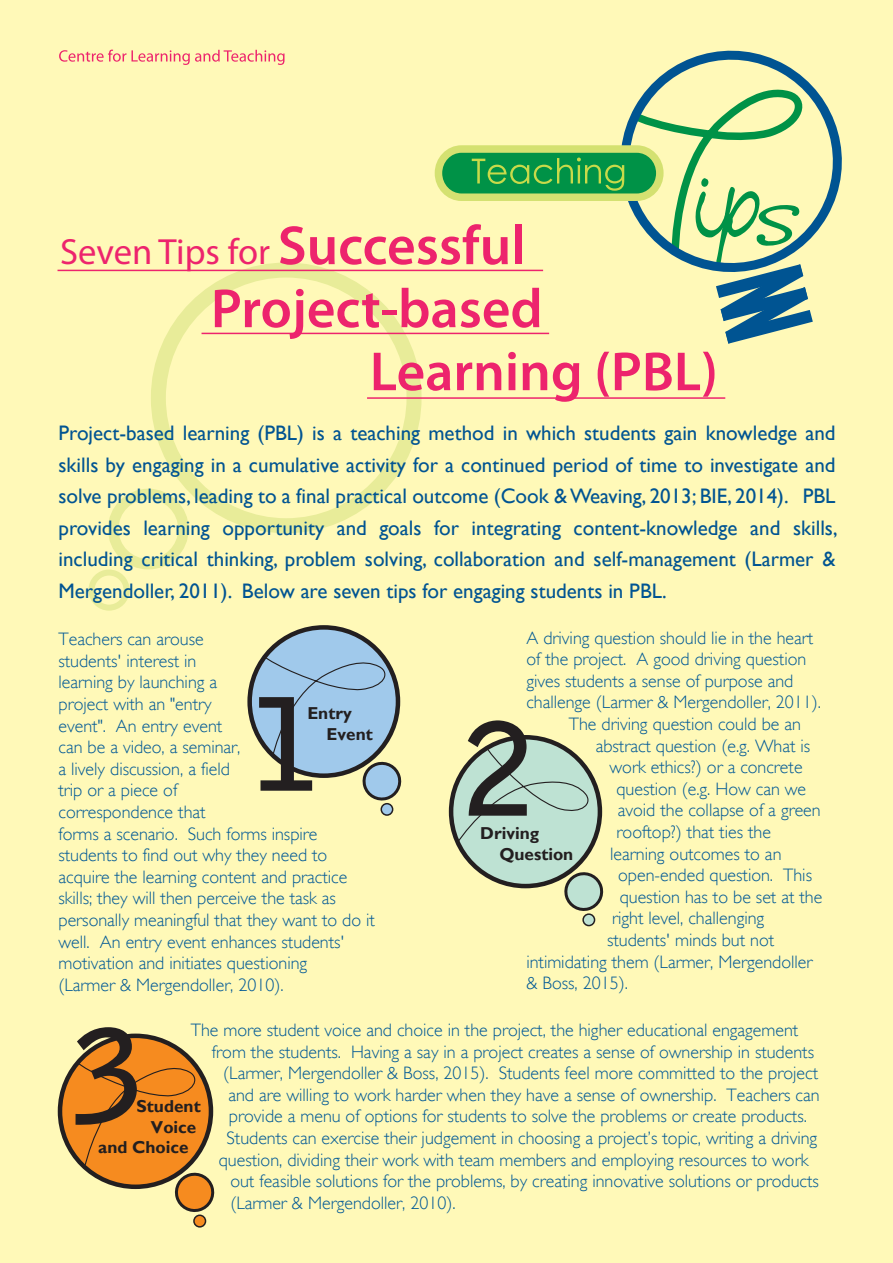
<style>
.page{position:relative;width:893px;height:1263px;background:#fff9b8}
.page>*{position:absolute;margin:0;border:0;box-sizing:border-box;transform-origin:0 0}
.t1{font:700 127.5px "Bell Gothic Std";color:#231f20}
.t2{font:600 55.5px/63px "Myriad Pro";color:#ed246d}
.t3{font:36.6px "Myriad Pro";color:#ed246d}
.t4{font:21px/31.5px "Gill Sans";color:#005492;text-align:justify}
.t5{font:300 18px/21.6px "Gill Sans";color:#005996}
.t6{font:700 17.25px/20.7px "Gill Sans";color:#231f20}
.s1{font-weight:600;font-size:55.5px}
</style>
<div class="page">
<svg style="left:657px;top:50px;width:185px;height:186px"></svg>
<div style="left:438px;top:149px;width:222px;height:48px;background:#009247;border-radius:24px"></div>
<div style="left:435px;top:145px;width:229px;height:56px;border:8px solid #d4e171;border-radius:24px"></div>
<svg style="left:472px;top:79px;width:341px;height:265px"></svg>
<div style="left:151px;top:262px;width:271px;height:271px;border:15px solid #e8ec99;border-radius:50%"></div>
<div style="left:108px;top:489px;width:81px;height:80px;border:10px solid #e8ec99;border-radius:50%"></div>
<div style="left:89px;top:569px;width:41px;height:42px;border:6px solid #e8ec99;border-radius:50%"></div>
<svg style="left:59px;top:50px;width:226px;height:15px"></svg>
<hr style="left:58px;top:270px;width:485px;height:1px;background:#ed246d">
<hr style="left:202px;top:333px;width:347px;height:1px;background:#ed246d">
<hr style="left:367px;top:397px;width:358px;height:2px;background:#ed246d">
<svg style="left:250px;top:627px;width:148px;height:149px;background:#8badca"></svg>
<div style="left:381px;top:804px;width:12px;height:11px;background:#a0c9eb;border-radius:50%"></div>
<div style="left:381px;top:803px;width:12px;height:13px;border:2px solid #231f20;border-radius:50%"></div>
<svg style="left:263px;top:656px;width:139px;height:149px"></svg>
<div style="left:451px;top:737px;width:149px;height:149px;background:#bee2d3;border-radius:50%"></div>
<div style="left:449px;top:735px;width:153px;height:153px;border:4px solid #231f20;border-radius:50%"></div>
<svg style="left:560px;top:868px;width:44px;height:43px"></svg>
<div style="left:583px;top:914px;width:12px;height:11px;background:#bee2d3;border-radius:50%"></div>
<div style="left:582px;top:913px;width:13px;height:13px;border:2px solid #231f20;border-radius:50%"></div>
<svg style="left:456px;top:746px;width:137px;height:98px"></svg>
<svg style="left:60px;top:1036px;width:151px;height:151px;background:#d57a1f"></svg>
<div style="left:194px;top:1215px;width:12px;height:12px;background:#f68b1f;border-radius:50%"></div>
<div style="left:193px;top:1214px;width:13px;height:13px;border:2px solid #231f20;border-radius:50%"></div>
<svg style="left:77px;top:1062px;width:138px;height:154px"></svg>
<h3 class="t3" style="left:60px;top:229px;width:467px">Seven Tips for <span class="s1">Successful</span></h3>
<h2 class="t2" style="left:370px;top:276px;width:350px;text-indent:-159px">Project-based<br>Learning (PBL)</h2>
<p class="t4" style="left:58px;top:418px;width:781px">Project-based learning (PBL) is a teaching method in which students gain knowledge and skills by engaging in a cumulative activity for a continued period of time to investigate and solve problems, leading to a final practical outcome (Cook &amp; Weaving, 2013; BIE, 2014). PBL provides learning opportunity and goals for integrating content-knowledge and skills, including critical thinking, problem solving, collaboration and self-management (Larmer &amp; Mergendoller, 2011). Below are seven tips for engaging students in PBL.</p>
<p class="t5" style="left:59px;top:628px;width:318px">Teachers can arouse<br>students' interest in<br>learning by launching a<br>project with an "entry<br>event". An entry event<br>can be a video, a seminar,<br>a lively discussion, a field<br>trip or a piece of<br>correspondence that<br>forms a scenario. Such forms inspire students to find out why they need to acquire the learning content and practice skills; they will then perceive the task as personally meaningful that they want to do it well. An entry event enhances students' motivation and initiates questioning<br>(Larmer &amp; Mergendoller, 2010).</p>
<p class="t5" style="left:526px;top:627px;width:288px">A driving question should lie in the heart</p>
<p class="t5" style="left:526px;top:648px;width:281px">of the project. A good driving question</p>
<p class="t5" style="left:526px;top:670px;width:268px">gives students a sense of purpose and</p>
<p class="t5" style="left:526px;top:692px;width:296px">challenge (Larmer &amp; Mergendoller, 2011).</p>
<p class="t5" style="left:569px;top:713px;width:234px">The driving question could be an</p>
<p class="t5" style="left:596px;top:735px;width:216px">abstract question (e.g. What is</p>
<p class="t5" style="left:609px;top:756px;width:195px">work ethics?) or a concrete</p>
<p class="t5" style="left:616px;top:778px;width:191px">question (e.g. How can we</p>
<p class="t5" style="left:618px;top:800px;width:204px">avoid the collapse of a green</p>
<p class="t5" style="left:617px;top:821px;width:156px">rooftop?) that ties the</p>
<p class="t5" style="left:610px;top:843px;width:173px">learning outcomes to an</p>
<p class="t5" style="left:618px;top:864px;width:195px">open-ended question. This</p>
<p class="t5" style="left:620px;top:886px;width:204px">question has to be set at the</p>
<p class="t5" style="left:612px;top:908px;width:154px">right level, challenging</p>
<p class="t5" style="left:607px;top:929px;width:169px">students' minds but not</p>
<p class="t5" style="left:526px;top:951px;width:288px">intimidating them (Larmer, Mergendoller</p>
<p class="t5" style="left:526px;top:972px;width:103px">&amp; Boss, 2015).</p>
<p class="t5" style="left:191px;top:1019px;width:609px">The more student voice and choice in the project, the higher educational engagement</p>
<p class="t5" style="left:212px;top:1041px;width:604px">from the students. Having a say in a project creates a sense of ownership in students</p>
<p class="t5" style="left:223px;top:1062px;width:596px">(Larmer, Mergendoller &amp; Boss, 2015). Students feel more committed to the project</p>
<p class="t5" style="left:228px;top:1084px;width:593px">and are willing to work harder when they have a sense of ownership. Teachers can</p>
<p class="t5" style="left:229px;top:1105px;width:579px">provide a menu of options for students to solve the problems or create products.</p>
<p class="t5" style="left:226px;top:1127px;width:592px">Students can exercise their judgement in choosing a project’s topic, writing a driving</p>
<p class="t5" style="left:219px;top:1149px;width:591px">question, dividing their work with team members and employing resources to work</p>
<p class="t5" style="left:230px;top:1170px;width:590px">out feasible solutions for the problems, by creating innovative solutions or products</p>
<p class="t5" style="left:230px;top:1192px;width:227px">(Larmer &amp; Mergendoller, 2010).</p>
<h1 class="t1" style="left:251px;top:667px;width:72px">1</h1>
<p class="t6" style="left:327px;top:703px;width:48px;text-indent:-19px">Entry<br>Event</p>
<h1 class="t1" style="left:463px;top:692px;width:72px">2</h1>
<p class="t6" style="left:499px;top:823px;width:76px;text-indent:-19px">Driving<br>Question</p>
<h1 class="t1" style="left:73px;top:998px;width:72px">3</h1>
<p class="t6" style="left:137px;top:1096px;width:66px">Student</p>
<p class="t6" style="left:151px;top:1116px;width:47px">Voice</p>
<p class="t6" style="left:98px;top:1137px;width:92px">and Choice</p>
</div>
